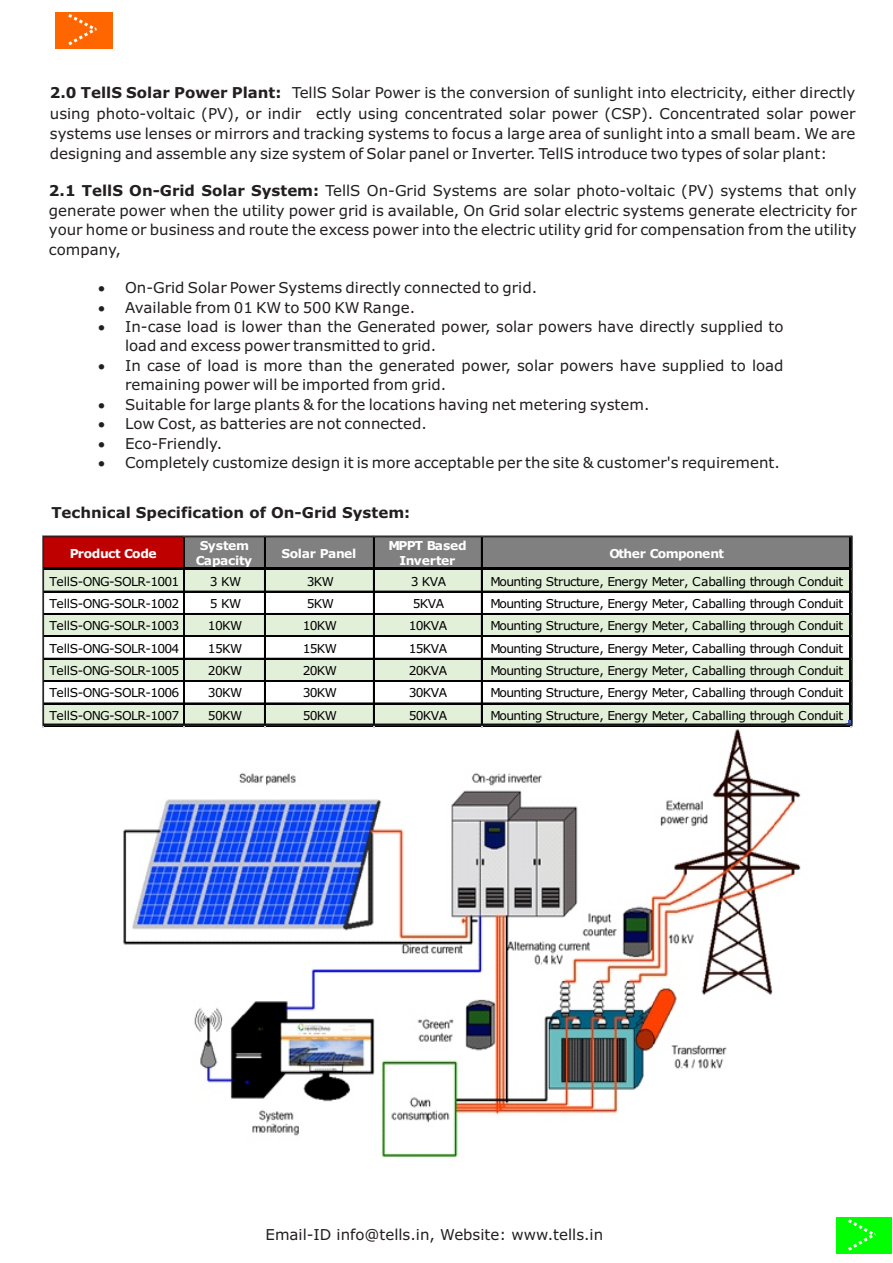
<style>
.page{position:relative;width:893px;height:1263px;background:#fff}
.page>*{position:absolute;margin:0;border:0;box-sizing:border-box;transform-origin:0 0}
.t1{font:15px/19.4px "Verdana";color:#231f20}
.t2{font:700 15px "Verdana";color:#231f20}
.t3{font:12.3px "Verdana";letter-spacing:-.05em;color:#000}
.t4{font:700 12.3px/15.6px "Verdana";letter-spacing:-.045em;color:#fff;text-align:center}
.t5{font:700 12.3px/15.6px "Verdana";letter-spacing:-.015em;color:#fff;text-align:center}
.t6{font:700 12.3px "Verdana";letter-spacing:-.025em;color:#fff}
.s1{font-weight:700}
</style>
<div class="page">
<div style="left:836px;top:1217px;width:55px;height:36px;background:#0f0"></div>
<svg style="left:848px;top:1219px;width:28px;height:32px"></svg>
<div style="left:56px;top:12px;width:57px;height:36px;background:#f60"></div>
<svg style="left:68px;top:14px;width:29px;height:32px"></svg>
<img style="left:103px;top:726px;width:704px;height:432px">
<div style="left:43px;top:536px;width:142px;height:34px;background:#bf0000"></div>
<div style="left:184px;top:536px;width:668px;height:34px;background:#808080"></div>
<div style="left:43px;top:569px;width:809px;height:23px;background:#e3f0d9"></div>
<div style="left:43px;top:613px;width:809px;height:24px;background:#e3f0d9"></div>
<div style="left:43px;top:658px;width:809px;height:24px;background:#e3f0d9"></div>
<div style="left:43px;top:703px;width:809px;height:23px;background:#e3f0d9"></div>
<hr style="left:43px;top:536px;width:1px;height:192px;background:#d4d4d4">
<hr style="left:184px;top:536px;width:1px;height:192px;background:#d4d4d4">
<hr style="left:264px;top:536px;width:1px;height:192px;background:#d4d4d4">
<hr style="left:373px;top:536px;width:1px;height:192px;background:#d4d4d4">
<hr style="left:481px;top:536px;width:1px;height:192px;background:#d4d4d4">
<hr style="left:851px;top:536px;width:1px;height:192px;background:#d4d4d4">
<hr style="left:183px;top:537px;width:1px;height:31px;background:#000">
<hr style="left:184px;top:537px;width:1px;height:31px;background:#000">
<hr style="left:264px;top:537px;width:1px;height:31px;background:#000">
<hr style="left:373px;top:537px;width:1px;height:31px;background:#000">
<hr style="left:481px;top:537px;width:1px;height:31px;background:#000">
<hr style="left:44px;top:568px;width:808px;height:2px;background:#000">
<hr style="left:44px;top:591px;width:805px;height:1px;background:#000">
<hr style="left:44px;top:613px;width:805px;height:2px;background:#000">
<hr style="left:44px;top:636px;width:805px;height:1px;background:#000">
<hr style="left:44px;top:658px;width:805px;height:1px;background:#000">
<hr style="left:44px;top:680px;width:805px;height:1px;background:#000">
<hr style="left:44px;top:681px;width:805px;height:1px;background:#000">
<hr style="left:44px;top:703px;width:805px;height:1px;background:#000">
<hr style="left:183px;top:570px;width:1px;height:154px;background:#000">
<hr style="left:184px;top:570px;width:1px;height:154px;background:#000">
<hr style="left:264px;top:570px;width:1px;height:154px;background:#000">
<hr style="left:373px;top:570px;width:1px;height:154px;background:#000">
<hr style="left:481px;top:570px;width:1px;height:154px;background:#000">
<hr style="left:849px;top:537px;width:3px;height:189px;background:#000">
<svg style="left:846px;top:721px;width:7px;height:6px"></svg>
<div style="left:43px;top:536px;width:809px;height:188px;border:1px solid #231f20"></div>
<p class="t1" style="left:50px;top:84px;width:807px;line-height:20.1px;text-align:justify"><span class="s1">2.0 TellS Solar Power Plant:</span> TellS Solar Power is the conversion of sunlight into electricity, either directly using photo-voltaic (PV), or indir ectly using concentrated solar power (CSP). Concentrated solar power systems use lenses or mirrors and tracking systems to focus a large area of sunlight into a small beam. We are designing and assemble any size system of Solar panel or Inverter. TellS introduce two types of solar plant:</p>
<p class="t1" style="left:49px;top:182px;width:809px;text-align:justify"><span class="s1">2.1 TellS On-Grid Solar System:</span> TellS On-Grid Systems are solar photo-voltaic (PV) systems that only generate power when the utility power grid is available, On Grid solar electric systems generate electricity for your home or business and route the excess power into the electric utility grid for compensation from the utility company,</p>
<p class="t1" style="left:98px;top:279px;width:441px">• On-Grid Solar Power Systems directly connected to grid.</p>
<p class="t1" style="left:98px;top:299px;width:319px">• Available from 01 KW to 500 KW Range.</p>
<p class="t1" style="left:125px;top:318px;width:660px;text-indent:-27px">• In-case load is lower than the Generated power, solar powers have directly supplied to load and excess power transmitted to grid.</p>
<p class="t1" style="left:125px;top:357px;width:660px;text-indent:-27px">• In case of load is more than the generated power, solar powers have supplied to load remaining power will be imported from grid.</p>
<p class="t1" style="left:98px;top:396px;width:553px">• Suitable for large plants &amp; for the locations having net metering system.</p>
<p class="t1" style="left:98px;top:415px;width:330px">• Low Cost, as batteries are not connected.</p>
<p class="t1" style="left:98px;top:435px;width:126px">• Eco-Friendly.</p>
<p class="t1" style="left:98px;top:454px;width:683px">• Completely customize design it is more acceptable per the site &amp; customer's requirement.</p>
<p class="t2" style="left:51px;top:507px;width:360px">Technical Specification of On-Grid System:</p>
<p class="t4" style="left:70px;top:546px;width:88px">Product Code</p>
<p class="t5" style="left:196px;top:538px;width:58px">System<br>Capacity</p>
<p class="t6" style="left:282px;top:548px;width:76px">Solar Panel</p>
<p class="t4" style="left:389px;top:538px;width:80px">MPPT Based<br>Inverter</p>
<p class="t4" style="left:609px;top:546px;width:116px">Other Component</p>
<p class="t3" style="left:50px;top:576px;width:131px">TellS-ONG-SOLR-1001</p>
<p class="t3" style="left:210px;top:576px;width:33px">3 KW</p>
<p class="t3" style="left:307px;top:576px;width:29px">3KW</p>
<p class="t3" style="left:411px;top:576px;width:37px">3 KVA</p>
<p class="t3" style="left:490px;top:576px;width:354px">Mounting Structure, Energy Meter, Caballing through Conduit</p>
<p class="t3" style="left:50px;top:598px;width:131px">TellS-ONG-SOLR-1002</p>
<p class="t3" style="left:210px;top:598px;width:33px">5 KW</p>
<p class="t3" style="left:307px;top:598px;width:29px">5KW</p>
<p class="t3" style="left:413px;top:598px;width:33px">5KVA</p>
<p class="t3" style="left:490px;top:598px;width:354px">Mounting Structure, Energy Meter, Caballing through Conduit</p>
<p class="t3" style="left:50px;top:621px;width:131px">TellS-ONG-SOLR-1003</p>
<p class="t3" style="left:208px;top:621px;width:36px">10KW</p>
<p class="t3" style="left:303px;top:621px;width:36px">10KW</p>
<p class="t3" style="left:409px;top:621px;width:40px">10KVA</p>
<p class="t3" style="left:490px;top:621px;width:354px">Mounting Structure, Energy Meter, Caballing through Conduit</p>
<p class="t3" style="left:50px;top:643px;width:131px">TellS-ONG-SOLR-1004</p>
<p class="t3" style="left:208px;top:643px;width:36px">15KW</p>
<p class="t3" style="left:303px;top:643px;width:36px">15KW</p>
<p class="t3" style="left:409px;top:643px;width:40px">15KVA</p>
<p class="t3" style="left:490px;top:643px;width:354px">Mounting Structure, Energy Meter, Caballing through Conduit</p>
<p class="t3" style="left:50px;top:666px;width:131px">TellS-ONG-SOLR-1005</p>
<p class="t3" style="left:208px;top:666px;width:36px">20KW</p>
<p class="t3" style="left:303px;top:666px;width:36px">20KW</p>
<p class="t3" style="left:409px;top:666px;width:40px">20KVA</p>
<p class="t3" style="left:490px;top:666px;width:354px">Mounting Structure, Energy Meter, Caballing through Conduit</p>
<p class="t3" style="left:50px;top:688px;width:131px">TellS-ONG-SOLR-1006</p>
<p class="t3" style="left:208px;top:688px;width:36px">30KW</p>
<p class="t3" style="left:303px;top:688px;width:36px">30KW</p>
<p class="t3" style="left:409px;top:688px;width:40px">30KVA</p>
<p class="t3" style="left:490px;top:688px;width:354px">Mounting Structure, Energy Meter, Caballing through Conduit</p>
<p class="t3" style="left:50px;top:710px;width:131px">TellS-ONG-SOLR-1007</p>
<p class="t3" style="left:208px;top:710px;width:36px">50KW</p>
<p class="t3" style="left:303px;top:710px;width:36px">50KW</p>
<p class="t3" style="left:409px;top:710px;width:40px">50KVA</p>
<p class="t3" style="left:490px;top:710px;width:354px">Mounting Structure, Energy Meter, Caballing through Conduit</p>
<p class="t1" style="left:265px;top:1226px;width:339px">Email-ID info@tells.in, Website: www.tells.in</p>
</div>
